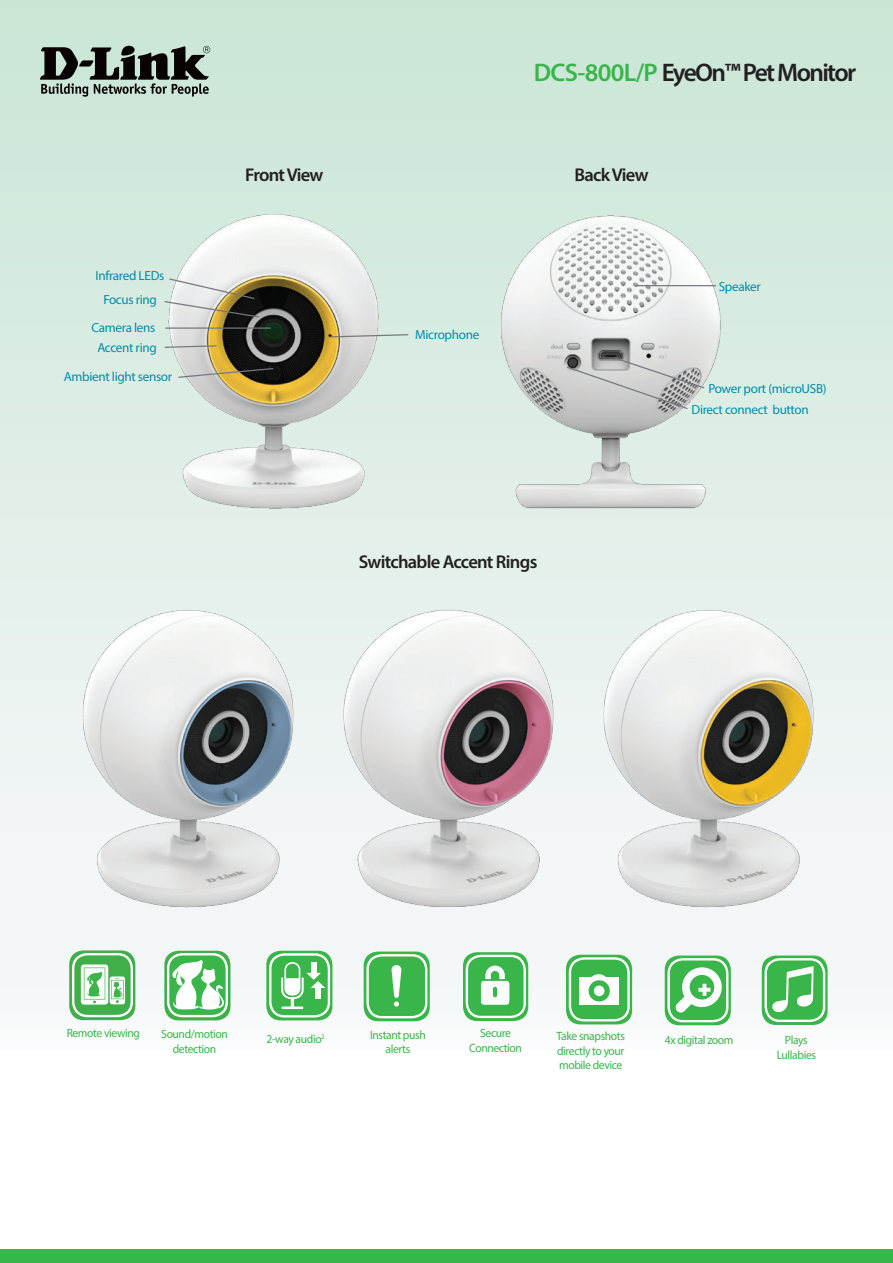
<style>
.page{position:relative;width:893px;height:1263px;background:#fff}
.page>*{position:absolute;margin:0;border:0;box-sizing:border-box;transform-origin:0 0}
.t1{font:600 25.5px "Myriad Pro";letter-spacing:-.065em;color:#231f20}
.t2{font:600 18.6px "Myriad Pro";letter-spacing:-.04em;color:#231f20}
.t3{font:13.2px/24.2px "Myriad Pro";letter-spacing:-.025em;color:#008da8;text-align:center}
.t4{font:12px/14.4px "Myriad Pro";letter-spacing:-.035em;color:#3ab54a;text-align:center}
.s1{color:#3ab54a}
</style>
<div class="page">
<div style="left:0;top:0;width:893px;height:1050px;background:linear-gradient(to bottom,#c9e6d6,#faf9fc)"></div>
<div style="left:0;top:1249px;width:893px;height:14px;background:#3ab54a"></div>
<svg style="left:40px;top:46px;width:170px;height:51px"></svg>
<svg style="left:364px;top:951px;width:66px;height:70px"></svg>
<div style="left:368px;top:955px;width:58px;height:62px;background:#3ab54a;border-radius:14px"></div>
<div style="left:366px;top:954px;width:61px;height:64px;border:2px solid #fff;border-radius:14px"></div>
<svg style="left:392px;top:965px;width:9px;height:42px"></svg>
<svg style="left:665px;top:955px;width:66px;height:70px"></svg>
<div style="left:669px;top:959px;width:58px;height:62px;background:#3ab54a;border-radius:14px"></div>
<div style="left:667px;top:958px;width:61px;height:64px;border:2px solid #fff;border-radius:14px"></div>
<svg style="left:675px;top:967px;width:47px;height:45px"></svg>
<svg style="left:566px;top:955px;width:66px;height:69px"></svg>
<div style="left:570px;top:958px;width:59px;height:62px;background:#3ab54a;border-radius:14px"></div>
<div style="left:569px;top:957px;width:61px;height:64px;border:2px solid #fff;border-radius:14px"></div>
<div style="left:578px;top:977px;width:40px;height:28px;background:#fff"></div>
<svg style="left:591px;top:974px;width:15px;height:3px"></svg>
<div style="left:589px;top:980px;width:21px;height:21px;background:#3ab54a;border-radius:50%"></div>
<div style="left:594px;top:985px;width:10px;height:11px;background:#fff;border-radius:50%"></div>
<svg style="left:266px;top:951px;width:66px;height:69px"></svg>
<div style="left:270px;top:954px;width:59px;height:62px;background:#3ab54a;border-radius:14px"></div>
<div style="left:269px;top:953px;width:61px;height:64px;border:2px solid #fff;border-radius:14px"></div>
<svg style="left:281px;top:962px;width:44px;height:47px"></svg>
<div style="left:315px;top:984px;width:6px;height:15px;background:#fff"></div>
<svg style="left:164px;top:951px;width:66px;height:69px"></svg>
<div style="left:168px;top:954px;width:59px;height:62px;background:#3ab54a;border-radius:14px"></div>
<div style="left:167px;top:953px;width:61px;height:64px;border:2px solid #fff;border-radius:14px"></div>
<svg style="left:171px;top:960px;width:56px;height:51px"></svg>
<svg style="left:69px;top:950px;width:66px;height:70px"></svg>
<div style="left:73px;top:954px;width:59px;height:62px;background:#40ae49;border-radius:14px"></div>
<div style="left:72px;top:953px;width:61px;height:64px;border:2px solid #fff;border-radius:14px"></div>
<svg style="left:81px;top:964px;width:44px;height:40px"></svg>
<img style="left:475px;top:190px;width:270px;height:343px">
<img style="left:142px;top:190px;width:261px;height:343px">
<svg style="left:164px;top:345px;width:54px;height:4px"></svg>
<svg style="left:177px;top:367px;width:97px;height:12px"></svg>
<hr style="left:166px;top:327px;width:104px;height:2px;background:#74787d">
<svg style="left:331px;top:333px;width:78px;height:5px"></svg>
<svg style="left:164px;top:278px;width:96px;height:40px"></svg>
<hr style="left:635px;top:285px;width:81px;height:1px;background:#74787d">
<svg style="left:566px;top:356px;width:139px;height:54px"></svg>
<img style="left:58px;top:582px;width:780px;height:348px">
<svg style="left:463px;top:952px;width:65px;height:69px"></svg>
<div style="left:467px;top:956px;width:58px;height:61px;background:#3ab54a;border-radius:14px"></div>
<div style="left:466px;top:955px;width:60px;height:63px;border:2px solid #fff;border-radius:14px"></div>
<svg style="left:481px;top:966px;width:28px;height:39px"></svg>
<svg style="left:762px;top:955px;width:66px;height:70px"></svg>
<div style="left:766px;top:959px;width:58px;height:62px;background:#3ab54a;border-radius:14px"></div>
<div style="left:764px;top:958px;width:61px;height:64px;border:2px solid #fff;border-radius:14px"></div>
<svg style="left:772px;top:966px;width:42px;height:46px"></svg>
<p class="t3" style="left:96px;top:263px;width:70px">Infrared LEDs<br>Focus ring</p>
<p class="t3" style="left:92px;top:317px;width:67px;line-height:20.5px">Camera lens<br>Accent ring</p>
<p class="t3" style="left:64px;top:365px;width:110px">Ambient light sensor</p>
<h2 class="t2" style="left:245px;top:163px;width:80px">Front View</h2>
<p class="t3" style="left:415px;top:322px;width:66px">Microphone</p>
<h1 class="t1" style="left:534px;top:56px;width:324px"><span class="s1">DCS-800L/P</span> EyeOn™ Pet Monitor</h1>
<h2 class="t2" style="left:574px;top:163px;width:76px">Back View</h2>
<p class="t3" style="left:719px;top:274px;width:44px">Speaker</p>
<p class="t3" style="left:692px;top:378px;width:136px;line-height:20.7px;text-align:left;text-indent:17px">Power port (microUSB)<br>Direct connect button</p>
<h2 class="t2" style="left:359px;top:549px;width:180px">Switchable Accent Rings</h2>
<p class="t4" style="left:67px;top:1026px;width:75px">Remote viewing</p>
<p class="t4" style="left:267px;top:1031px;width:60px">2-way audio<sup>2</sup></p>
<p class="t4" style="left:161px;top:1027px;width:68px">Sound/motion detection</p>
<p class="t4" style="left:370px;top:1027px;width:57px">Instant push alerts</p>
<p class="t4" style="left:469px;top:1026px;width:54px">Secure<br>Connection</p>
<p class="t4" style="left:777px;top:1033px;width:41px">Plays<br>Lullabies</p>
<p class="t4" style="left:557px;top:1029px;width:70px;text-align:justify">Take snapshots directly to your mobile device</p>
<p class="t4" style="left:665px;top:1032px;width:70px">4x digital zoom</p>
</div>
